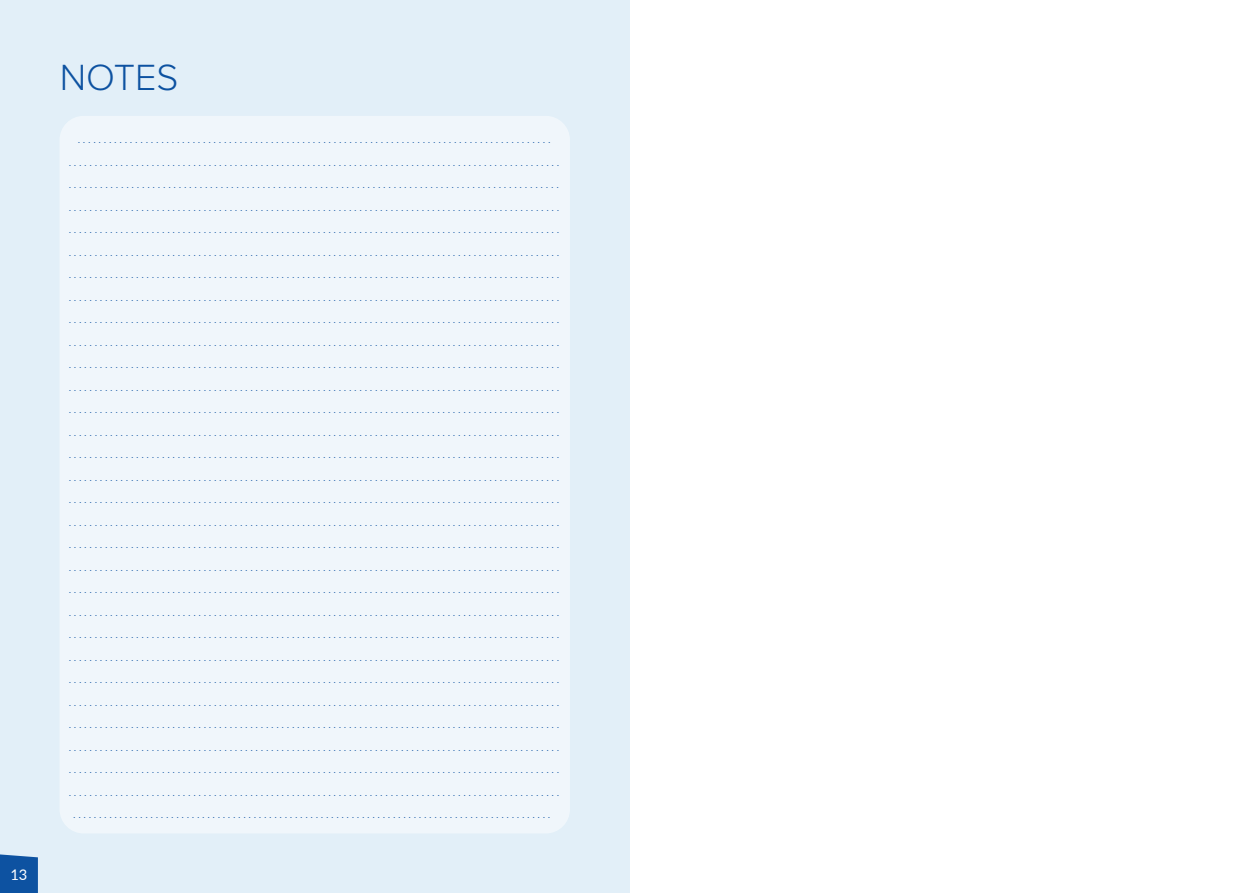
<style>
.page{position:relative;width:1259px;height:893px;background:#fff}
.page>*{position:absolute;margin:0;border:0;box-sizing:border-box;transform-origin:0 0}
.t1{font:300 37.8px "Proxima Nova";color:#0d52a1}
.t2{font:100 16.8px/22.5px "Lato";color:#0d52a1;text-align:center}
.t3{font:14.7px "Lato";color:#fff}
</style>
<div class="page">
<div style="left:0;top:0;width:629px;height:893px;background:#e2eff8"></div>
<svg style="left:0;top:854px;width:38px;height:39px"></svg>
<div style="left:60px;top:116px;width:510px;height:717px;background:#f0f6fb;border-radius:24px"></div>
<p class="t3" style="left:10px;top:864px;width:19px">13</p>
<h1 class="t1" style="left:60px;top:49px;width:120px">NOTES</h1>
<p class="t2" style="left:68px;top:126px;width:493px">........................................................................................... ............................................................................................... .............................................................................................. ............................................................................................... ............................................................................................... ............................................................................................... ............................................................................................... ............................................................................................... ............................................................................................... ............................................................................................... ............................................................................................... ............................................................................................... ............................................................................................... ............................................................................................... ............................................................................................... ............................................................................................... ............................................................................................... ............................................................................................... ............................................................................................... ............................................................................................... ............................................................................................... ............................................................................................... ............................................................................................... ............................................................................................... ............................................................................................... ............................................................................................... ............................................................................................... ............................................................................................... ............................................................................................... ............................................................................................... .............................................................................................</p>
</div>
